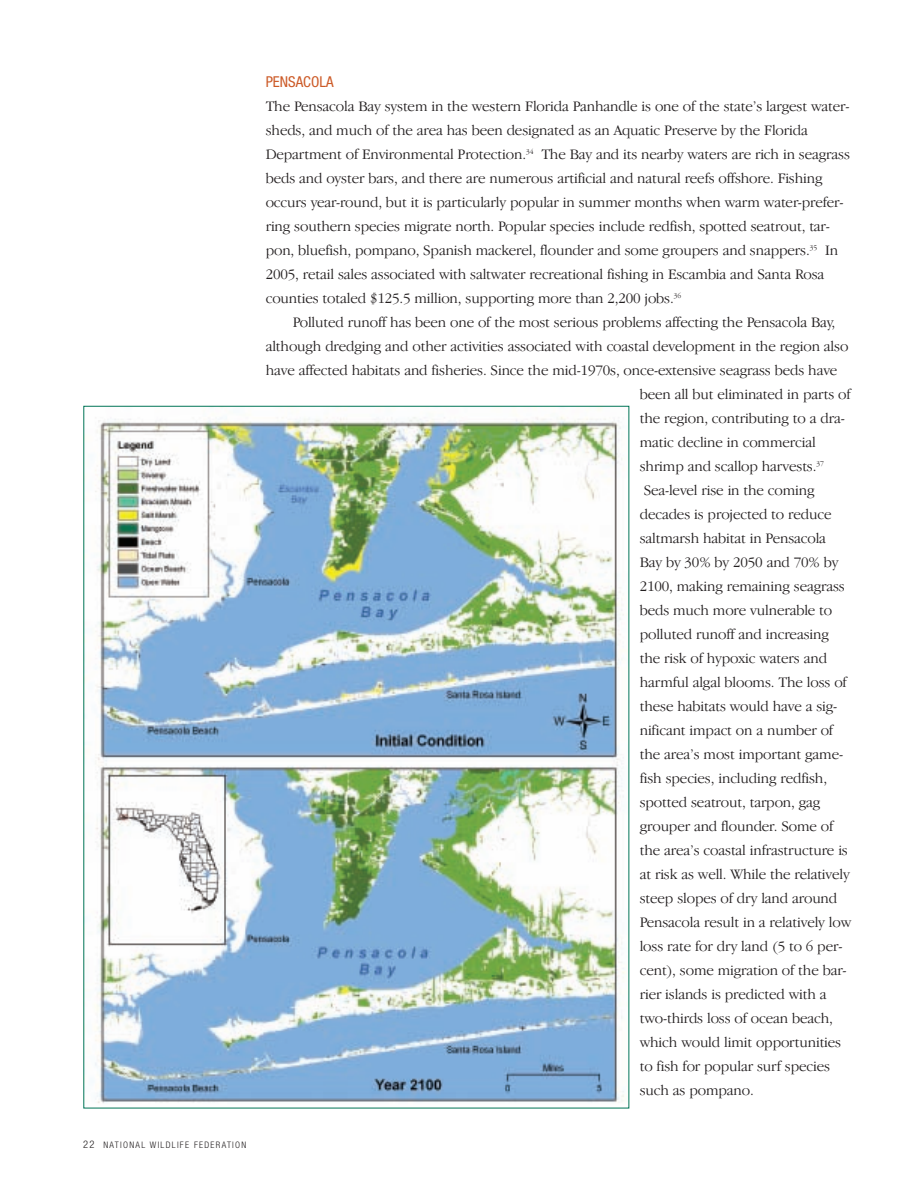
<style>
.page{position:relative;width:918px;height:1188px;background:#fff}
.page>*{position:absolute;margin:0;border:0;box-sizing:border-box;transform-origin:0 0}
.t1{font:300 15px/24px "Garamond IT Cby BT";letter-spacing:-.01em;color:#231f20}
.t2{font:condensed 15px "Helvetica Neue";color:#cc5a27}
.t3{font:300 condensed 9px "Helvetica Neue";letter-spacing:.145em;color:#231f20}
.s1{font-size:10.5px}
</style>
<div class="page">
<img style="left:95px;top:408px;width:530px;height:695px">
<p class="t3" style="left:83px;top:1141px;width:165px"><span class="s1">22</span> NATIONAL WILDLIFE FEDERATION</p>
<p class="t2" style="left:266px;top:76px;width:69px">PENSACOLA</p>
<p class="t1" style="left:266px;top:95px;width:586px">The Pensacola Bay system in the western Florida Panhandle is one of the state’s largest water&shy;sheds, and much of the area has been designated as an Aquatic Preserve by the Florida Department of Environmental Protection.<sup>34</sup> The Bay and its nearby waters are rich in seagrass beds and oyster bars, and there are numerous artificial and natural reefs offshore. Fishing occurs year-round, but it is particularly popular in summer months when warm water-prefer&shy;ring southern species migrate north. Popular species include redfish, spotted seatrout, tar&shy;pon, bluefish, pompano, Spanish mackerel, flounder and some groupers and snappers.<sup>35</sup> In 2005, retail sales associated with saltwater recreational fishing in Escambia and Santa Rosa counties totaled $125.5 million, supporting more than 2,200 jobs.<sup>36</sup></p>
<p class="t1" style="left:293px;top:311px;width:544px">Polluted runoff has been one of the most serious problems affecting the Pensacola Bay,</p>
<p class="t1" style="left:266px;top:335px;width:584px">although dredging and other activities associated with coastal development in the region also</p>
<p class="t1" style="left:266px;top:359px;width:573px">have affected habitats and fisheries. Since the mid-1970s, once-extensive seagrass beds have</p>
<p class="t1" style="left:640px;top:383px;width:212px">been all but eliminated in parts of</p>
<p class="t1" style="left:640px;top:407px;width:207px">the region, contributing to a dra-</p>
<p class="t1" style="left:640px;top:431px;width:178px">matic decline in commercial</p>
<p class="t1" style="left:640px;top:455px;width:186px">shrimp and scallop harvests.<sup>37</sup></p>
<p class="t1" style="left:644px;top:479px;width:173px">Sea-level rise in the coming</p>
<p class="t1" style="left:640px;top:503px;width:193px">decades is projected to reduce</p>
<p class="t1" style="left:640px;top:527px;width:188px">saltmarsh habitat in Pensacola</p>
<p class="t1" style="left:640px;top:551px;width:200px">Bay by 30% by 2050 and 70% by</p>
<p class="t1" style="left:640px;top:575px;width:207px">2100, making remaining seagrass</p>
<p class="t1" style="left:640px;top:599px;width:194px">beds much more vulnerable to</p>
<p class="t1" style="left:640px;top:623px;width:191px">polluted runoff and increasing</p>
<p class="t1" style="left:640px;top:647px;width:189px">the risk of hypoxic waters and</p>
<p class="t1" style="left:640px;top:671px;width:209px">harmful algal blooms. The loss of</p>
<p class="t1" style="left:640px;top:695px;width:199px">these habitats would have a sig-</p>
<p class="t1" style="left:640px;top:719px;width:195px">nificant impact on a number of</p>
<p class="t1" style="left:640px;top:743px;width:205px">the area’s most important game-</p>
<p class="t1" style="left:640px;top:767px;width:189px">fish species, including redfish,</p>
<p class="t1" style="left:640px;top:791px;width:182px">spotted seatrout, tarpon, gag</p>
<p class="t1" style="left:640px;top:815px;width:195px">grouper and flounder. Some of</p>
<p class="t1" style="left:640px;top:839px;width:210px">the area’s coastal infrastructure is</p>
<p class="t1" style="left:640px;top:863px;width:212px">at risk as well. While the relatively</p>
<p class="t1" style="left:640px;top:887px;width:199px">steep slopes of dry land around</p>
<p class="t1" style="left:640px;top:911px;width:213px">Pensacola result in a relatively low</p>
<p class="t1" style="left:640px;top:935px;width:204px">loss rate for dry land (5 to 6 per-</p>
<p class="t1" style="left:640px;top:959px;width:208px">cent), some migration of the bar-</p>
<p class="t1" style="left:640px;top:983px;width:188px">rier islands is predicted with a</p>
<p class="t1" style="left:640px;top:1007px;width:195px">two-thirds loss of ocean beach,</p>
<p class="t1" style="left:640px;top:1031px;width:203px">which would limit opportunities</p>
<p class="t1" style="left:640px;top:1055px;width:192px">to fish for popular surf species</p>
<p class="t1" style="left:640px;top:1079px;width:116px">such as pompano.</p>
</div>
